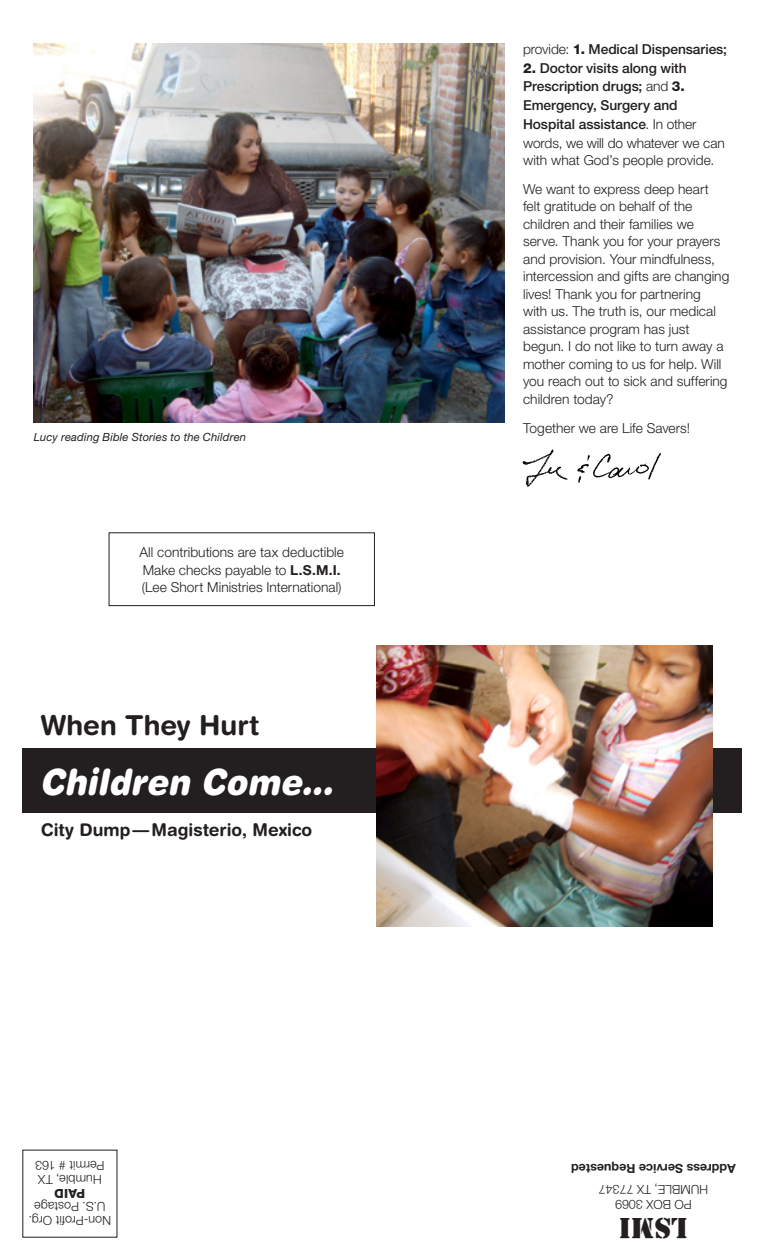
<style>
.page{position:relative;width:765px;height:1260px;background:#fff}
.page>*{position:absolute;margin:0;border:0;box-sizing:border-box;transform-origin:0 0}
.t1{font:italic 900 36.25px "Helvetica Rounded";letter-spacing:.01em;color:#fff;scale:.9 1}
.t2{font:30px "Stencil";color:#231f20}
.t3{font:700 27.5px "Helvetica Rounded";color:#231f20}
.t4{font:700 17.5px "Helvetica Rounded";color:#231f20}
.t5{font:300 13.75px/17.5px "Helvetica Neue";color:#231f20}
.t6{font:500 13.75px/18.8px "Helvetica Neue";letter-spacing:-.005em;color:#231f20}
.t7{font:300 12.5px/13.8px "Helvetica Neue";color:#231f20;text-align:center}
.t8{font:700 12.5px "Helvetica Neue";color:#231f20}
.t9{font:800 12.5px "Helvetica Neue";color:#231f20}
.t10{font:italic 11.25px "Helvetica Neue";letter-spacing:.015em;color:#231f20}
.s1{font-weight:700}
.s2{font-weight:300}
.s3{font-weight:800}
</style>
<div class="page">
<div style="left:109px;top:532px;width:266px;height:74px;border:1px solid #231f20"></div>
<div style="left:22px;top:749px;width:720px;height:64px;background:#231f20"></div>
<img style="left:522px;top:449px;width:139px;height:38px">
<img style="left:376px;top:645px;width:336px;height:281px">
<img style="left:34px;top:43px;width:470px;height:380px">
<p class="t10" style="left:34px;top:431px;width:214px">Lucy reading Bible Stories to the Children</p>
<p class="t5" style="left:139px;top:543px;width:206px">All contributions are tax deductible<br>Make checks payable to <span class="s1">L.S.M.I. </span>(Lee Short Ministries International)</p>
<h3 class="t3" style="left:41px;top:709px;width:220px">When They Hurt</h3>
<h1 class="t1" style="left:39px;top:758px;width:328px">Children Come...</h1>
<p class="t4" style="left:41px;top:819px;width:273px">City Dump—Magisterio, Mexico</p>
<p class="t7" style="left:105px;top:1187px;width:71px;text-align:left;rotate:-180deg">Humble, TX<br>Permit # 163</p>
<p class="t9" style="left:85px;top:1201px;width:32px;rotate:-180deg">PAID</p>
<p class="t7" style="left:111px;top:1228px;width:84px;rotate:-180deg">Non-Profit Org.<br>U.S. Postage</p>
<p class="t6" style="left:523px;top:40px;width:205px"><span class="s2">provide:</span> <span class="s3">1.</span> Medical Dispensaries;</p>
<p class="t6" style="left:523px;top:58px;width:203px"><span class="s3">2.</span> Doctor visits along with<br>Prescription drugs; <span class="s2">and</span> <span class="s3">3.<br></span>Emergency, Surgery and<br>Hospital assistance<span class="s2">. In other words, we will do whatever we can</span></p>
<p class="t5" style="left:523px;top:146px;width:193px;line-height:28.8px">with what God’s people provide.<br>We want to express deep heart</p>
<p class="t5" style="left:523px;top:198px;width:208px">felt gratitude on behalf of the children and their families we serve. Thank you for your prayers and provision. Your mindfulness, intercession and gifts are changing lives! Thank you for partnering<br>with us. The truth is, our medical assistance program has just begun. I do not like to turn away a mother coming to us for help. Will you reach out to sick and suffering children today?</p>
<p class="t5" style="left:523px;top:419px;width:168px">Together we are Life Savers!</p>
<p class="t8" style="left:736px;top:1176px;width:166px;rotate:-180deg">Address Service Requested</p>
<p class="t7" style="left:708px;top:1212px;width:111px;line-height:15px;rotate:-180deg">PO BOX 3069<br>HUMBLE, TX 77347</p>
<h2 class="t2" style="left:688px;top:1245px;width:70px;rotate:-180deg">LSMI</h2>
</div>
